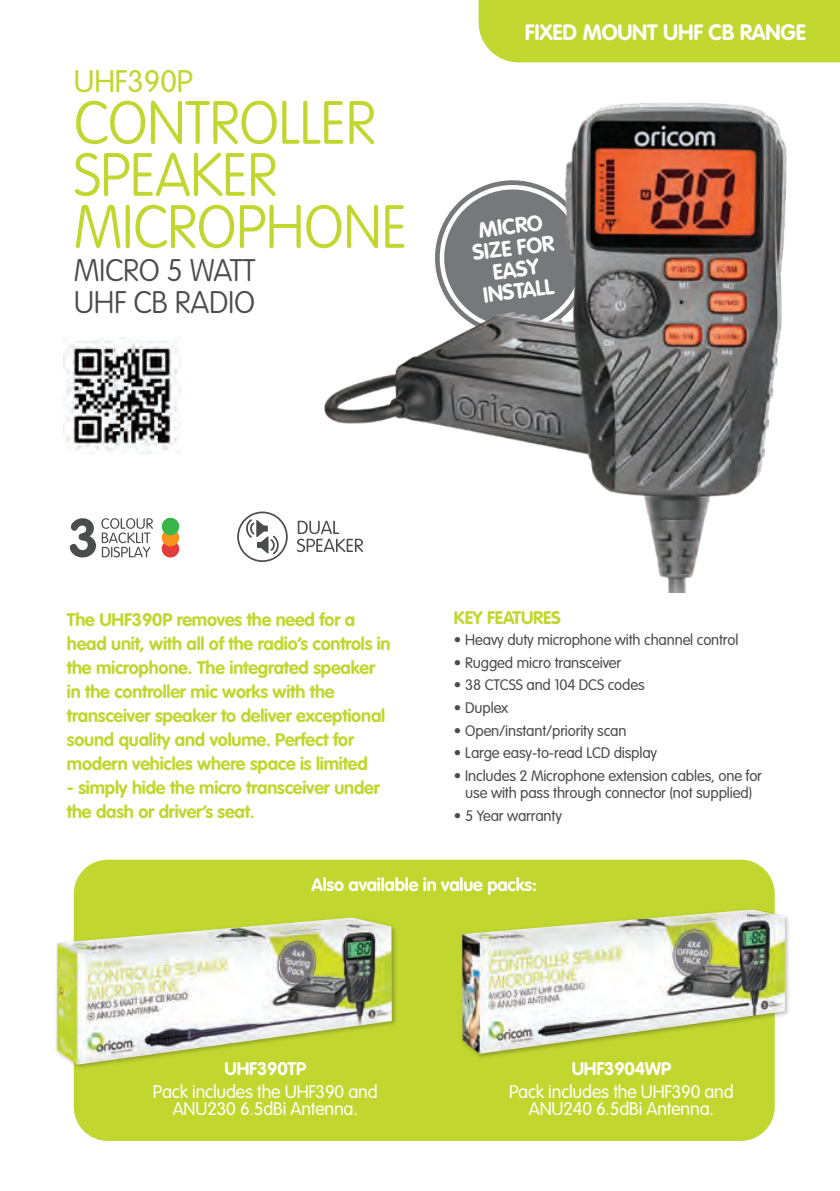
<style>
.page{position:relative;width:840px;height:1191px;background:#fff}
.page>*{position:absolute;margin:0;border:0;box-sizing:border-box;transform-origin:0 0}
.t1{font:100 60px/52px "VAG Rounded LT Pro";letter-spacing:-.01em;color:#c1d72f}
.t2{font:100 30.8px/32.8px "VAG Rounded LT Pro";letter-spacing:-.01em;color:#4b4c4d}
.t3{font:300 30.8px "VAG Rounded LT Pro";color:#c1d72f}
.t4{font:700 22px "VAG Rounded LT Pro";letter-spacing:-.01em;color:#fff}
.t5{font:700 21.8px/21.8px "VAG Rounded LT Pro";color:#fff;text-align:center}
.t6{font:700 18px/24px "VAG Rounded LT Pro";letter-spacing:-.01em;color:#c1d72f}
.t7{font:300 18px/17px "VAG Rounded LT Pro";letter-spacing:-.01em;color:#fff;text-align:center}
.t8{font:700 18px "VAG Rounded LT Pro";letter-spacing:-.01em;color:#fff}
.t9{font:300 15px/17px "VAG Rounded LT Pro";letter-spacing:-.01em;color:#4b4c4d;text-align:center}
</style>
<div class="page">
<div style="left:74px;top:859px;width:700px;height:282px;background:#c1d72f;border-radius:34px"></div>
<div style="left:54px;top:915px;width:343px;height:155px;background:#231f20;opacity:.3"></div>
<img style="left:57px;top:917px;width:334px;height:147px">
<div style="left:460px;top:907px;width:330px;height:152px;background:#231f20;opacity:.3"></div>
<img style="left:462px;top:909px;width:322px;height:144px">
<svg style="left:297px;top:520px;width:10px;height:32px"></svg>
<svg style="left:237px;top:511px;width:50px;height:51px"></svg>
<svg style="left:161px;top:517px;width:19px;height:41px"></svg>
<svg style="left:70px;top:518px;width:83px;height:39px"></svg>
<div style="left:478px;top:0;width:361px;height:62px;background:#c1d72f"></div>
<img style="left:307px;top:102px;width:480px;height:491px">
<img style="left:64px;top:337px;width:116px;height:116px">
<h2 class="t3" style="left:74px;top:63px;width:121px">UHF390P</h2>
<h1 class="t1" style="left:74px;top:99px;width:335px">CONTROLLER<br>SPEAKER<br>MICROPHONE</h1>
<h2 class="t2" style="left:74px;top:254px;width:183px">MICRO 5 WATT<br>UHF CB RADIO</h2>
<p class="t4" style="left:524px;top:19px;width:282px">FIXED MOUNT UHF CB RANGE</p>
<p class="t5" style="left:468px;top:220px;width:83px;rotate:-7deg">MICRO<br>SIZE FOR<br>EASY<br>INSTALL</p>
<p class="t6" style="left:67px;top:608px;width:325px">The UHF390P removes the need for a head unit, with all of the radio’s controls in the microphone. The integrated speaker in the controller mic works with the transceiver speaker to deliver exceptional sound quality and volume. Perfect for modern vehicles where space is limited</p>
<p class="t6" style="left:67px;top:776px;width:314px">- simply hide the micro transceiver under the dash or driver’s seat.</p>
<p class="t6" style="left:453px;top:606px;width:108px">KEY FEATURES</p>
<p class="t9" style="left:453px;top:631px;width:286px">• Heavy duty microphone with channel control</p>
<p class="t9" style="left:453px;top:654px;width:169px">• Rugged micro transceiver</p>
<p class="t9" style="left:453px;top:677px;width:192px">• 38 CTCSS and 104 DCS codes</p>
<p class="t9" style="left:453px;top:699px;width:56px">• Duplex</p>
<p class="t9" style="left:453px;top:722px;width:174px">• Open/instant/priority scan</p>
<p class="t9" style="left:453px;top:745px;width:205px">• Large easy-to-read LCD display</p>
<p class="t9" style="left:453px;top:767px;width:309px">• Includes 2 Microphone extension cables, one for use with pass through connector (not supplied)</p>
<p class="t9" style="left:453px;top:807px;width:109px">• 5 Year warranty</p>
<p class="t8" style="left:311px;top:873px;width:227px">Also available in value packs:</p>
<p class="t8" style="left:224px;top:1057px;width:83px">UHF390TP</p>
<p class="t7" style="left:153px;top:1083px;width:226px">Pack includes the UHF390 and<br>ANU230 6.5dBi Antenna.</p>
<p class="t8" style="left:571px;top:1057px;width:101px">UHF3904WP</p>
<p class="t7" style="left:508px;top:1083px;width:226px">Pack includes the UHF390 and<br>ANU240 6.5dBi Antenna.</p>
</div>
